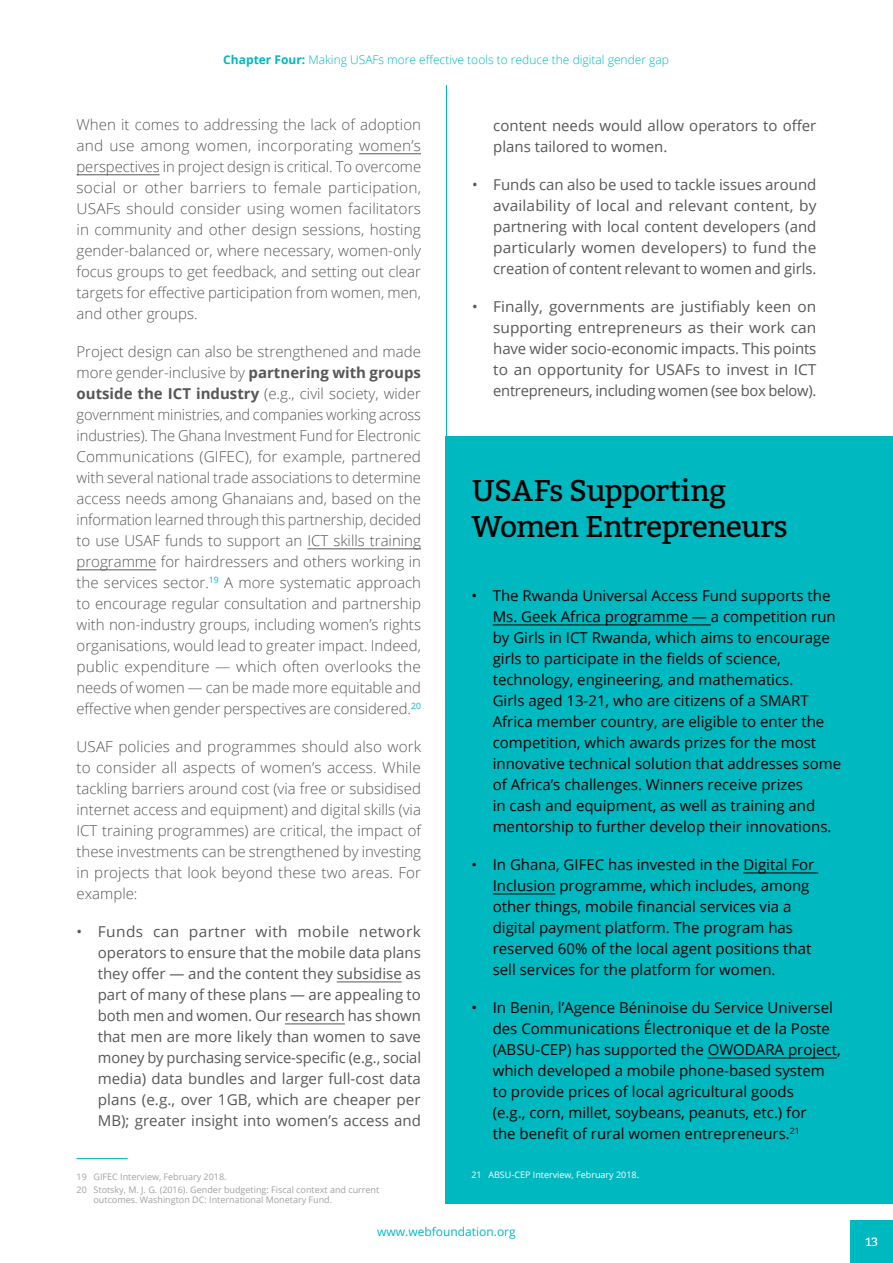
<style>
.page{position:relative;width:893px;height:1263px;background:#fff}
.page>*{position:absolute;margin:0;border:0;box-sizing:border-box;transform-origin:0 0}
.t1{font:30px/36px "Bitter";letter-spacing:-.03em;color:#000}
.t2{font:300 15px/21px "Open Sans";color:#575756;text-align:justify}
.t3{font:15px/21px "Open Sans";color:#000}
.t4{font:15px/21px "Open Sans";color:#575756;text-align:justify}
.t5{font:300 12px "Open Sans";color:#00b8bf}
.t6{font:12px "Open Sans";color:#00b8bf}
.t7{font:12px "Bitter";color:#fff}
.t8{font:9px/12.8px "Open Sans";color:#a1a1a1}
.t9{font:9px "Open Sans";color:#fff}
.s1{font-weight:700}
</style>
<div class="page">
<div style="left:446px;top:436px;width:447px;height:767px;background:#00b8bf"></div>
<hr style="left:493px;top:625px;width:218px;height:1px;background:#000">
<hr style="left:743px;top:873px;width:75px;height:1px;background:#000">
<hr style="left:493px;top:894px;width:62px;height:1px;background:#000">
<hr style="left:708px;top:1058px;width:129px;height:1px;background:#000">
<hr style="left:359px;top:154px;width:62px;height:1px;background:#575756">
<hr style="left:77px;top:175px;width:83px;height:1px;background:#575756">
<hr style="left:307px;top:549px;width:114px;height:1px;background:#575756">
<hr style="left:77px;top:570px;width:79px;height:1px;background:#575756">
<hr style="left:337px;top:982px;width:65px;height:1px;background:#575756">
<hr style="left:285px;top:1024px;width:60px;height:1px;background:#575756">
<hr style="left:77px;top:1158px;width:51px;height:1px;background:#00b8bf">
<hr style="left:446px;top:85px;width:1px;height:1118px;background:#00b8bf">
<div style="left:850px;top:1220px;width:43px;height:43px;background:#00b8bf"></div>
<p class="t5" style="left:223px;top:51px;width:447px"><span class="s1">Chapter Four:</span> Making USAFs more effective tools to reduce the digital gender gap</p>
<p class="t2" style="left:77px;top:113px;width:346px">When it comes to addressing the lack of adoption and use among women, incorporating women’s perspectives in project design is critical. To overcome social or other barriers to female participation, USAFs should consider using women facilitators in community and other design sessions, hosting gender-balanced or, where necessary, women-only focus groups to get feedback, and setting out clear targets for effective participation from women, men, and other groups.</p>
<p class="t2" style="left:77px;top:340px;width:346px">Project design can also be strengthened and made more gender-inclusive by <span class="s1">partnering with groups outside the ICT industry</span> (e.g., civil society, wider government ministries, and companies working across industries). The Ghana Investment Fund for Electronic Communications (GIFEC), for example, partnered with several national trade associations to determine access needs among Ghanaians and, based on the information learned through this partnership, decided to use USAF funds to support an ICT skills training programme for hairdressers and others working in the services sector.<sup>19</sup> A more systematic approach to encourage regular consultation and partnership with non-industry groups, including women’s rights organisations, would lead to greater impact. Indeed, public expenditure — which often overlooks the needs of women — can be made more equitable and effective when gender perspectives are considered.<sup>20</sup></p>
<p class="t2" style="left:77px;top:735px;width:346px">USAF policies and programmes should also work to consider all aspects of women’s access. While tackling barriers around cost (via free or subsidised internet access and equipment) and digital skills (via ICT training programmes) are critical, the impact of these investments can be strengthened by investing in projects that look beyond these two areas. For example:</p>
<p class="t4" style="left:98px;top:920px;width:325px;text-indent:-21px">• Funds can partner with mobile network operators to ensure that the mobile data plans they offer — and the content they subsidise as part of many of these plans — are appealing to both men and women. Our research has shown that men are more likely than women to save money by purchasing service-specific (e.g., social media) data bundles and larger full-cost data plans (e.g., over 1GB, which are cheaper per MB); greater insight into women’s access and</p>
<p class="t8" style="left:77px;top:1170px;width:304px">19 GIFEC Interview, February 2018.<br>20 Stotsky, M. J. G. (2016). Gender budgeting: Fiscal context and current</p>
<p class="t8" style="left:94px;top:1193px;width:240px">outcomes. Washington DC: International Monetary Fund.</p>
<p class="t4" style="left:493px;top:114px;width:325px">content needs would allow operators to offer plans tailored to women.</p>
<p class="t4" style="left:493px;top:173px;width:325px;text-indent:-21px">• Funds can also be used to tackle issues around availability of local and relevant content, by partnering with local content developers (and particularly women developers) to fund the creation of content relevant to women and girls.</p>
<p class="t4" style="left:493px;top:295px;width:325px;text-indent:-21px">• Finally, governments are justifiably keen on supporting entrepreneurs as their work can have wider socio-economic impacts. This points to an opportunity for USAFs to invest in ICT entrepreneurs, including women (see box below).</p>
<h1 class="t1" style="left:471px;top:472px;width:318px">USAFs Supporting<br>Women Entrepreneurs</h1>
<p class="t3" style="left:493px;top:585px;width:350px;text-indent:-21px">• The Rwanda Universal Access Fund supports the Ms. Geek Africa programme — a competition run by Girls in ICT Rwanda, which aims to encourage girls to participate in the fields of science, technology, engineering, and mathematics.<br>Girls aged 13-21, who are citizens of a SMART Africa member country, are eligible to enter the competition, which awards prizes for the most innovative technical solution that addresses some of Africa’s challenges. Winners receive prizes<br>in cash and equipment, as well as training and mentorship to further develop their innovations.</p>
<p class="t3" style="left:493px;top:854px;width:323px;text-indent:-21px">• In Ghana, GIFEC has invested in the Digital For Inclusion programme, which includes, among other things, mobile financial services via a digital payment platform. The program has reserved 60% of the local agent positions that sell services for the platform for women.</p>
<p class="t3" style="left:493px;top:997px;width:349px;text-indent:-21px">• In Benin, l’Agence Béninoise du Service Universel des Communications Électronique et de la Poste (ABSU-CEP) has supported the OWODARA project, which developed a mobile phone-based system to provide prices of local agricultural goods<br>(e.g., corn, millet, soybeans, peanuts, etc.) for<br>the benefit of rural women entrepreneurs.<sup>21</sup></p>
<p class="t9" style="left:471px;top:1168px;width:169px">21 ABSU-CEP Interview, February 2018.</p>
<p class="t6" style="left:377px;top:1224px;width:140px">www.webfoundation.org</p>
<p class="t7" style="left:865px;top:1233px;width:14px">13</p>
</div>
